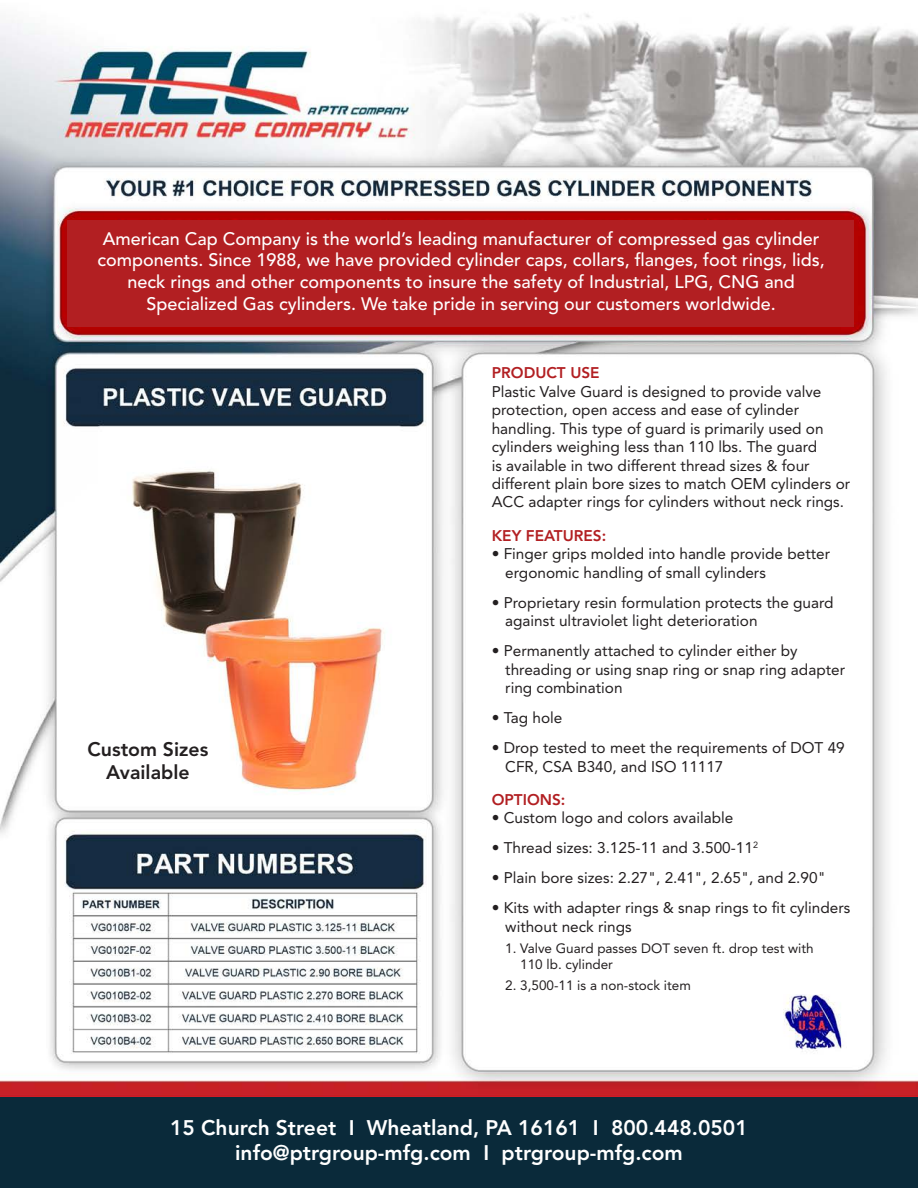
<style>
.page{position:relative;width:918px;height:1188px;background:#fff}
.page>*{position:absolute;margin:0;border:0;box-sizing:border-box;transform-origin:0 0}
.t1{font:800 21px "Avenir";color:#fff}
.t2{font:800 19.5px/23.4px "Avenir";color:#231f20;text-align:center}
.t3{font:500 18px/21.6px "Avenir";color:#fff;text-align:center}
.t4{font:15.3px/18.5px "Avenir";color:#231f20}
.t5{font:800 15.3px "Avenir";color:#b21f22}
.t6{font:13.5px "Avenir";color:#231f20}
</style>
<div class="page">
<img style="left:0;top:14px;width:918px;height:1083px">
<div style="left:0;top:1097px;width:918px;height:91px;background:#0a2a3a"></div>
<div style="left:67px;top:220px;width:787px;height:106px;background:#b21f22"></div>
<div style="left:492px;top:367px;width:358px;height:627px;background:#fff"></div>
<p class="t3" style="left:97px;top:228px;width:729px">American Cap Company is the world’s leading manufacturer of compressed gas cylinder components. Since 1988, we have provided cylinder caps, collars, flanges, foot rings, lids,</p>
<p class="t3" style="left:127px;top:271px;width:669px">neck rings and other components to insure the safety of Industrial, LPG, CNG and</p>
<p class="t3" style="left:146px;top:293px;width:631px">Specialized Gas cylinders. We take pride in serving our customers worldwide.</p>
<p class="t2" style="left:88px;top:737px;width:122px">Custom Sizes<br>Available</p>
<p class="t5" style="left:492px;top:364px;width:109px">PRODUCT USE</p>
<p class="t4" style="left:492px;top:382px;width:331px">Plastic Valve Guard is designed to provide valve protection, open access and ease of cylinder</p>
<p class="t4" style="left:492px;top:419px;width:360px">handling. This type of guard is primarily used on cylinders weighing less than 110 lbs. The guard<br>is available in two different thread sizes &amp; four different plain bore sizes to match OEM cylinders or ACC adapter rings for cylinders without neck rings.</p>
<p class="t5" style="left:492px;top:526px;width:116px">KEY FEATURES:</p>
<p class="t4" style="left:492px;top:545px;width:340px">• Finger grips molded into handle provide better</p>
<p class="t4" style="left:505px;top:563px;width:262px">ergonomic handling of small cylinders</p>
<p class="t4" style="left:492px;top:593px;width:343px">• Proprietary resin formulation protects the guard</p>
<p class="t4" style="left:505px;top:612px;width:254px">against ultraviolet light deterioration</p>
<p class="t4" style="left:492px;top:642px;width:307px">• Permanently attached to cylinder either by</p>
<p class="t4" style="left:505px;top:660px;width:341px">threading or using snap ring or snap ring adapter</p>
<p class="t4" style="left:505px;top:679px;width:119px">ring combination</p>
<p class="t4" style="left:492px;top:709px;width:72px">• Tag hole</p>
<p class="t4" style="left:492px;top:739px;width:355px">• Drop tested to meet the requirements of DOT 49</p>
<p class="t4" style="left:505px;top:757px;width:220px">CFR, CSA B340, and ISO 11117</p>
<p class="t5" style="left:492px;top:791px;width:75px">OPTIONS:</p>
<p class="t4" style="left:492px;top:809px;width:243px">• Custom logo and colors available</p>
<p class="t4" style="left:492px;top:839px;width:268px">• Thread sizes: 3.125-11 and 3.500-11<sup>2</sup></p>
<p class="t4" style="left:492px;top:869px;width:335px">• Plain bore sizes: 2.27", 2.41", 2.65", and 2.90"</p>
<p class="t4" style="left:492px;top:899px;width:360px">• Kits with adapter rings &amp; snap rings to fit cylinders</p>
<p class="t4" style="left:505px;top:917px;width:128px">without neck rings</p>
<p class="t6" style="left:505px;top:940px;width:310px">1. Valve Guard passes DOT seven ft. drop test with</p>
<p class="t6" style="left:520px;top:957px;width:94px">110 lb. cylinder</p>
<p class="t6" style="left:505px;top:978px;width:187px">2. 3,500-11 is a non-stock item</p>
<p class="t1" style="left:170px;top:1115px;width:579px">15 Church Street I Wheatland, PA 16161 I 800.448.0501</p>
<p class="t1" style="left:235px;top:1140px;width:449px">info@ptrgroup-mfg.com I ptrgroup-mfg.com</p>
</div>
